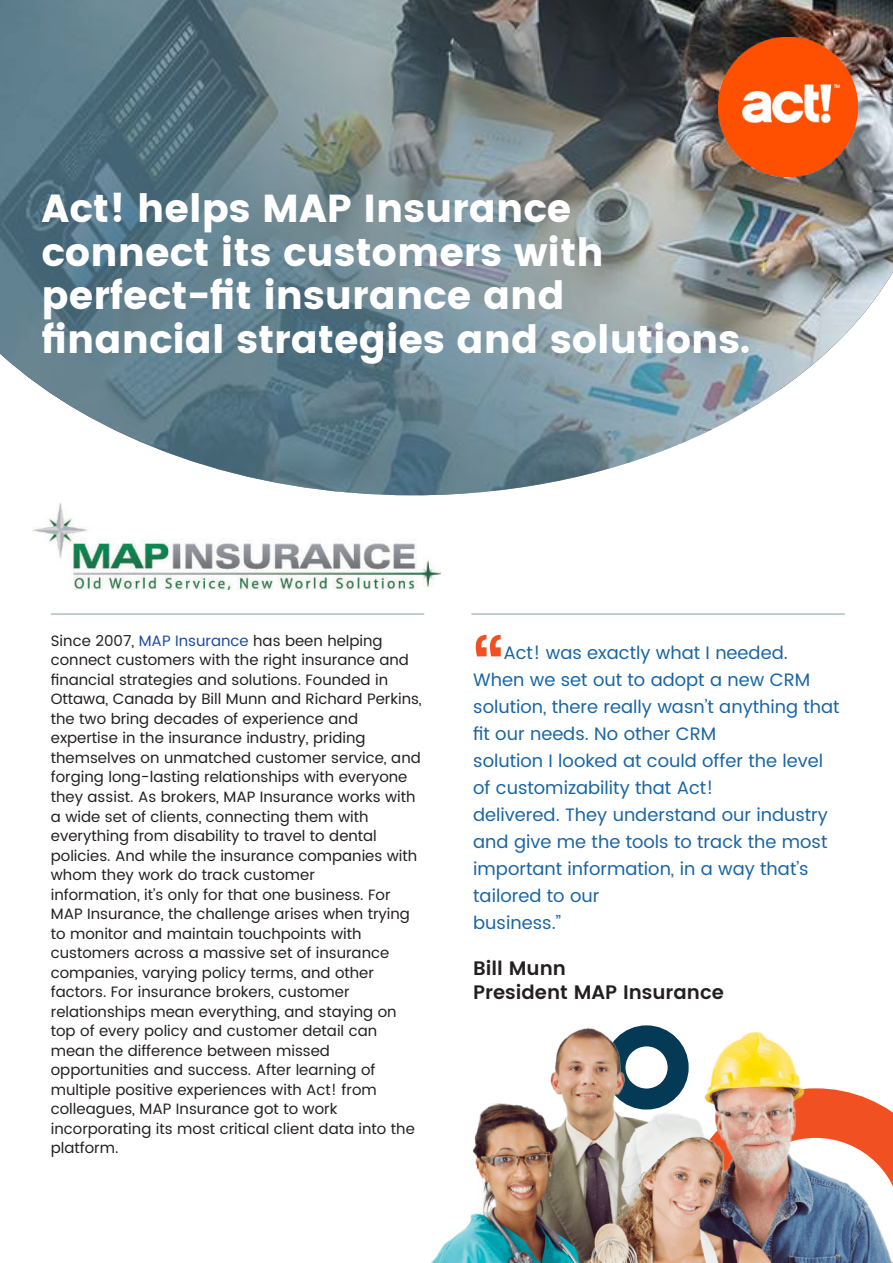
<style>
.page{position:relative;width:893px;height:1263px;background:#fff}
.page>*{position:absolute;margin:0;border:0;box-sizing:border-box;transform-origin:0 0}
.t1{font:105px "Poppins";color:#f15122}
.t2{font:39px/43.5px "Poppins";color:#fff}
.t3{font:600 19.5px/23.4px "Poppins";color:#231f20}
.t4{font:18px/27px "Poppins";color:#1965a4}
.t5{font:15px/19.5px "Poppins";color:#231f20}
.s1{color:#1c4aa0}
</style>
<div class="page">
<img style="left:33px;top:503px;width:408px;height:87px">
<svg style="left:0;top:0;width:893px;height:495px;background:#7d8f96"></svg>
<hr style="left:51px;top:614px;width:373px;height:1px;background:#043a55">
<hr style="left:471px;top:614px;width:374px;height:1px;background:#043a55">
<img style="left:431px;top:1026px;width:462px;height:237px">
<img style="left:719px;top:38px;width:138px;height:138px">
<h2 class="t2" style="left:42px;top:187px;width:710px">Act! helps MAP Insurance<br>connect its customers with perfect-fit insurance and financial strategies and solutions.</h2>
<p class="t5" style="left:51px;top:631px;width:372px">Since 2007, <span class="s1">MAP Insurance</span> has been helping connect customers with the right insurance and financial strategies and solutions. Founded in Ottawa, Canada by Bill Munn and Richard Perkins, the two bring decades of experience and expertise in the insurance industry, priding themselves on unmatched customer service, and forging long-lasting relationships with everyone they assist. As brokers, MAP Insurance works with a wide set of clients, connecting them with everything from disability to travel to dental policies. And while the insurance companies with whom they work do track customer<br>information, it’s only for that one business. For MAP Insurance, the challenge arises when trying to monitor and maintain touchpoints with customers across a massive set of insurance companies, varying policy terms, and other factors. For insurance brokers, customer relationships mean everything, and staying on top of every policy and customer detail can mean the difference between missed opportunities and success. After learning of multiple positive experiences with Act! from colleagues, MAP Insurance got to work incorporating its most critical client data into the platform.</p>
<h1 class="t1" style="left:473px;top:604px;width:32px">“</h1>
<p class="t4" style="left:473px;top:639px;width:368px;text-indent:30px">Act! was exactly what I needed.<br>When we set out to adopt a new CRM solution, there really wasn’t anything that fit our needs. No other CRM<br>solution I looked at could offer the level of customizability that Act!<br>delivered. They understand our industry and give me the tools to track the most important information, in a way that’s tailored to our<br>business.”</p>
<h3 class="t3" style="left:473px;top:958px;width:252px">Bill Munn<br>President MAP Insurance</h3>
</div>
